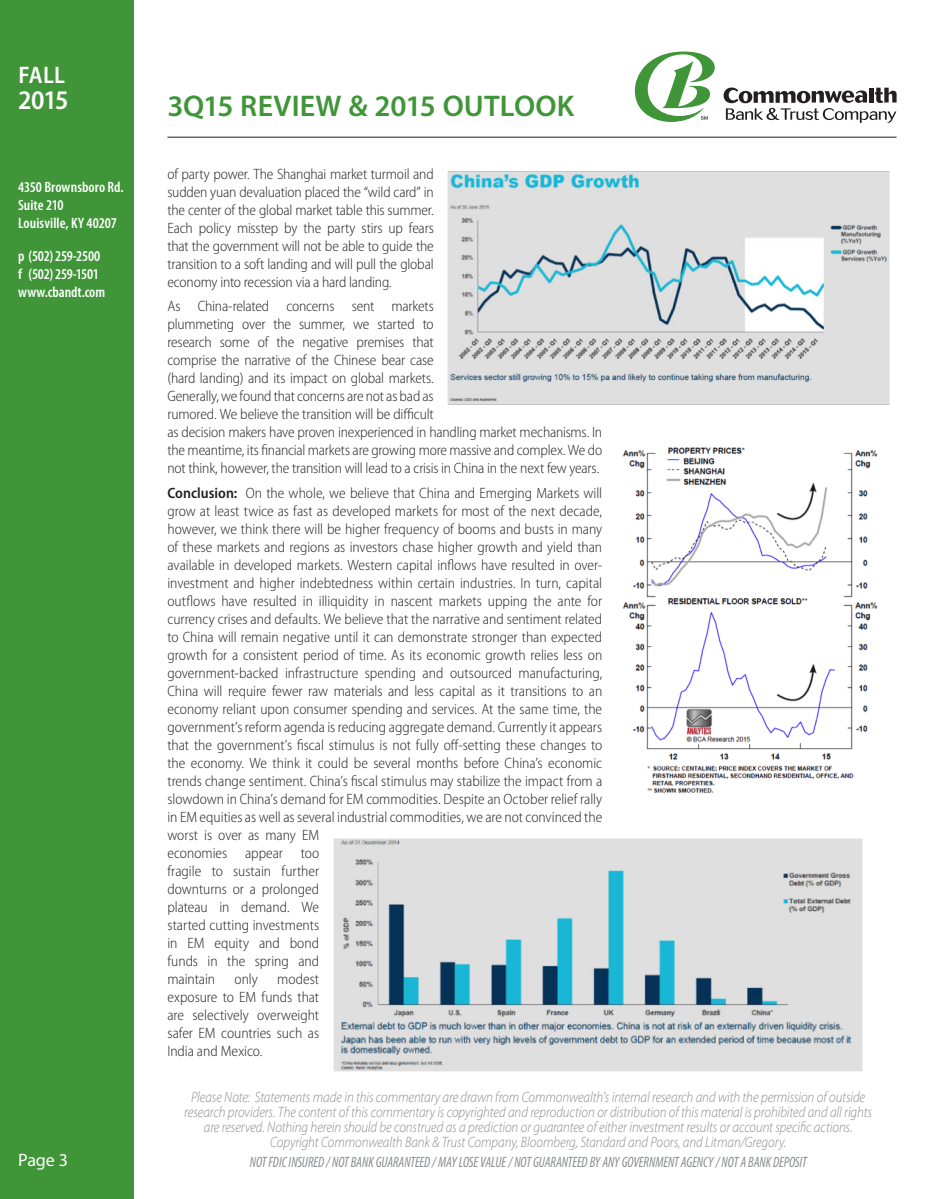
<style>
.page{position:relative;width:929px;height:1199px;background:#fff}
.page>*{position:absolute;margin:0;border:0;box-sizing:border-box;transform-origin:0 0}
.t1{font:600 30px "Myriad Pro";letter-spacing:.005em;color:#3f9537}
.t2{font:600 semi-condensed 27px "Myriad Pro";color:#fff}
.t3{font:600 semi-condensed 24px "Myriad Pro";color:#fff}
.t4{font:18px "Myriad Pro";color:#fff}
.t5{font:300 semi-condensed 15px/18px "Myriad Pro";letter-spacing:-.005em;color:#231f20;text-align:justify}
.t6{font:italic 300 15px/15px "Myriad Pro";letter-spacing:-.005em;color:#8a8c8f;text-align:center;scale:.88 1}
.t7{font:italic condensed 15px "Myriad Pro";letter-spacing:-.01em;color:#8a8c8f;scale:.92 1}
.t8{font:600 condensed 15px/18px "Myriad Pro";color:#fff}
.s1{font-weight:600}
</style>
<div class="page">
<div style="left:0;top:0;width:134px;height:1199px;background:#3f9537"></div>
<svg style="left:635px;top:52px;width:80px;height:70px"></svg>
<svg style="left:723px;top:88px;width:173px;height:35px"></svg>
<hr style="left:167px;top:137px;width:729px;height:1px;background:#231f20">
<img style="left:447px;top:171px;width:442px;height:233px">
<img style="left:622px;top:447px;width:256px;height:346px">
<img style="left:333px;top:839px;width:530px;height:233px">
<h3 class="t3" style="left:18px;top:62px;width:48px">FALL</h3>
<h2 class="t2" style="left:18px;top:85px;width:52px">2015</h2>
<p class="t8" style="left:18px;top:178px;width:107px">4350 Brownsboro Rd.<br>Suite 210<br>Louisville, KY 40207</p>
<p class="t8" style="left:18px;top:248px;width:89px">p (502) 259-2500 f (502) 259-1501 www.cbandt.com</p>
<p class="t4" style="left:18px;top:1150px;width:51px">Page 3</p>
<h1 class="t1" style="left:167px;top:87px;width:408px">3Q15 REVIEW &amp; 2015 OUTLOOK</h1>
<p class="t5" style="left:167px;top:165px;width:268px">of party power. The Shanghai market turmoil and sudden yuan devaluation placed the “wild card” in the center of the global market table this summer.<br>Each policy misstep by the party stirs up fears that the government will not be able to guide the transition to a soft landing and will pull the global economy into recession via a hard landing.</p>
<p class="t5" style="left:167px;top:298px;width:436px;text-align:left">As China-related concerns sent markets<br>plummeting over the summer, we started to<br>research some of the negative premises that<br>comprise the narrative of the Chinese bear case<br>(hard landing) and its impact on global markets.<br>Generally, we found that concerns are not as bad as<br>rumored. We believe the transition will be difficult<br>as decision makers have proven inexperienced in handling market mechanisms. In the meantime, its financial markets are growing more massive and complex. We do not think, however, the transition will lead to a crisis in China in the next few years.</p>
<p class="t5" style="left:167px;top:484px;width:436px;text-align:left"><span class="s1">Conclusion:</span> On the whole, we believe that China and Emerging Markets will grow at least twice as fast as developed markets for most of the next decade, however, we think there will be higher frequency of booms and busts in many of these markets and regions as investors chase higher growth and yield than available in developed markets. Western capital inflows have resulted in over&shy;investment and higher indebtedness within certain industries. In turn, capital outflows have resulted in illiquidity in nascent markets upping the ante for currency crises and defaults. We believe that the narrative and sentiment related to China will remain negative until it can demonstrate stronger than expected growth for a consistent period of time. As its economic growth relies less on government-backed infrastructure spending and outsourced manufacturing, China will require fewer raw materials and less capital as it transitions to an economy reliant upon consumer spending and services. At the same time, the government’s reform agenda is reducing aggregate demand. Currently it appears that the government’s fiscal stimulus is not fully off-setting these changes to the economy. We think it could be several months before China’s economic trends change sentiment. China’s fiscal stimulus may stabilize the impact from a slowdown in China’s demand for EM commodities. Despite an October relief rally in EM equities as well as several industrial commodities, we are not convinced the worst is over as many EM<br>economies appear too<br>fragile to sustain further<br>downturns or a prolonged<br>plateau in demand. We<br>started cutting investments<br>in EM equity and bond<br>funds in the spring and<br>maintain</p>
<p class="t5" style="left:167px;top:970px;width:153px;text-indent:110px">modest exposure to EM funds that are selectively overweight safer EM countries such as India and Mexico.</p>
<p class="t5" style="left:234px;top:970px;width:25px">only</p>
<p class="t6" style="left:184px;top:1089px;width:783px">Please Note: Statements made in this commentary are drawn from Commonwealth’s internal research and with the permission of outside research providers. The content of this commentary is copyrighted and reproduction or distribution of this material is prohibited and all rights are reserved. Nothing herein should be construed as a prediction or guarantee of either investment results or account specific actions.<br>Copyright Commonwealth Bank &amp; Trust Company, Bloomberg, Standard and Poors, and Litman/Gregory.</p>
<p class="t7" style="left:250px;top:1152px;width:607px">NOT FDIC INSURED / NOT BANK GUARANTEED / MAY LOSE VALUE / NOT GUARANTEED BY ANY GOVERNMENT AGENCY / NOT A BANK DEPOSIT</p>
</div>
